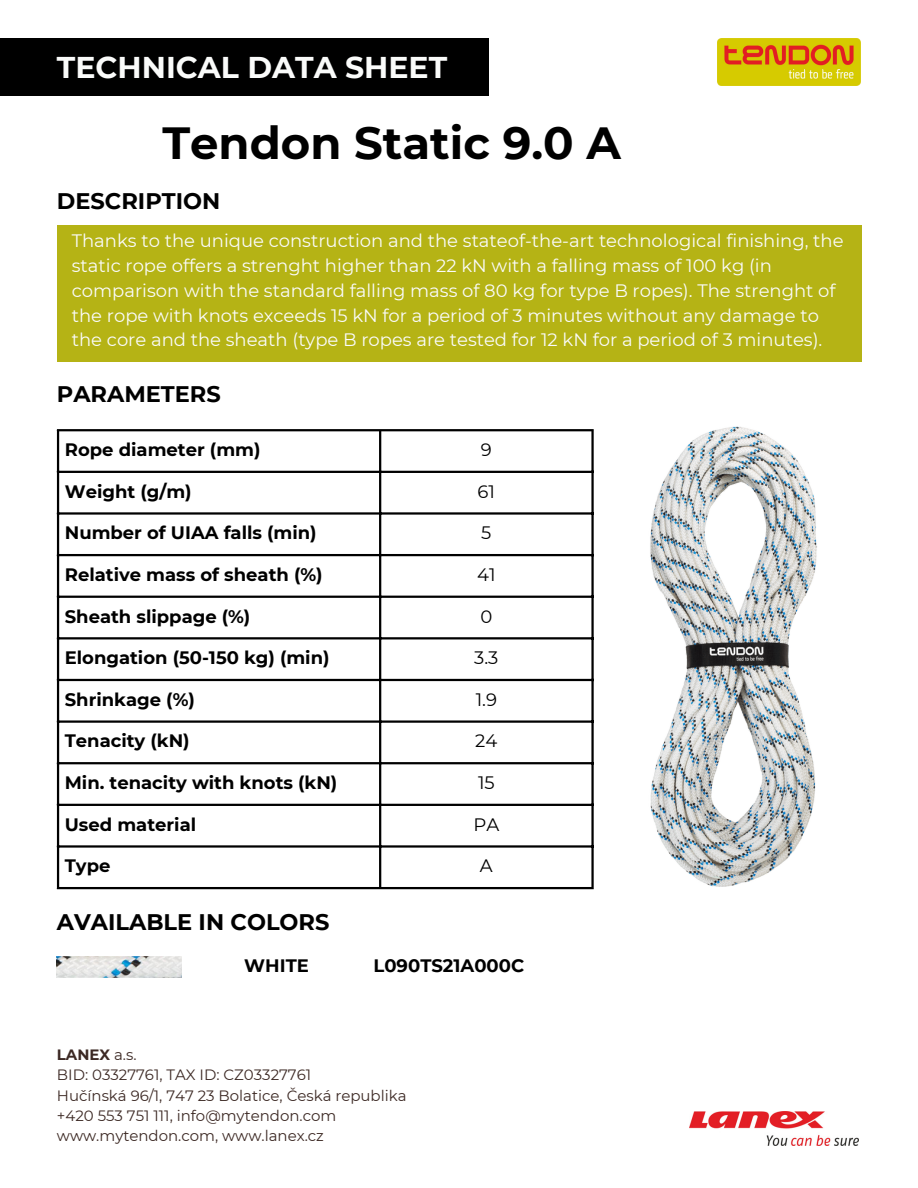
<style>
.page{position:relative;width:918px;height:1188px;background:#fff}
.page>*{position:absolute;margin:0;border:0;box-sizing:border-box;transform-origin:0 0}
.t1{font:700 45px "Montserrat";color:#000}
.t2{font:700 30px "Montserrat";color:#fafbfa}
.t3{font:700 22.5px "Montserrat";color:#000}
.t4{font:18px/24.8px "Montserrat";color:#fafbfa}
.t5{font:700 18px "Montserrat";color:#000}
.t6{font:18px "Montserrat";color:#000}
.t7{font:15px "Montserrat";color:#3c2924}
.t8{font:700 15px "Montserrat";color:#3c2924}
.s1{font-weight:400}
</style>
<div class="page">
<img style="left:650px;top:426px;width:167px;height:460px">
<div style="left:57px;top:225px;width:804px;height:137px;background:#b5b315"></div>
<div style="left:0;top:38px;width:489px;height:58px;background:#000"></div>
<hr style="left:57px;top:431px;width:2px;height:456px;background:#000">
<hr style="left:379px;top:431px;width:2px;height:456px;background:#000">
<hr style="left:591px;top:431px;width:3px;height:456px;background:#000">
<hr style="left:57px;top:429px;width:537px;height:2px;background:#000">
<hr style="left:57px;top:471px;width:537px;height:2px;background:#000">
<hr style="left:57px;top:512px;width:537px;height:3px;background:#000">
<hr style="left:57px;top:554px;width:537px;height:2px;background:#000">
<hr style="left:57px;top:596px;width:537px;height:2px;background:#000">
<hr style="left:57px;top:637px;width:537px;height:2px;background:#000">
<hr style="left:57px;top:679px;width:537px;height:2px;background:#000">
<hr style="left:57px;top:720px;width:537px;height:3px;background:#000">
<hr style="left:57px;top:762px;width:537px;height:2px;background:#000">
<hr style="left:57px;top:804px;width:537px;height:2px;background:#000">
<hr style="left:57px;top:845px;width:537px;height:3px;background:#000">
<hr style="left:57px;top:887px;width:537px;height:2px;background:#000">
<img style="left:718px;top:38px;width:143px;height:48px">
<img style="left:690px;top:1112px;width:168px;height:33px">
<img style="left:57px;top:957px;width:125px;height:21px">
<p class="t2" style="left:57px;top:49px;width:392px">TECHNICAL DATA SHEET</p>
<p class="t1" style="left:162px;top:116px;width:460px">Tendon Static 9.0 A</p>
<h4 class="t3" style="left:57px;top:187px;width:165px">DESCRIPTION</h4>
<p class="t4" style="left:72px;top:229px;width:773px">Thanks to the unique construction and the stateof-the-art technological finishing, the static rope offers a strenght higher than 22 kN with a falling mass of 100 kg (in comparison with the standard falling mass of 80 kg for type B ropes). The strenght of the rope with knots exceeds 15 kN for a period of 3 minutes without any damage to the core and the sheath (type B ropes are tested for 12 kN for a period of 3 minutes).</p>
<p class="t3" style="left:57px;top:381px;width:165px">PARAMETERS</p>
<p class="t5" style="left:65px;top:439px;width:197px">Rope diameter (mm)</p>
<h2 class="t6" style="left:481px;top:439px;width:12px">9</h2>
<h1 class="t5" style="left:65px;top:480px;width:128px">Weight (g/m)</h1>
<h3 class="t6" style="left:478px;top:480px;width:19px">61</h3>
<h5 class="t5" style="left:65px;top:522px;width:253px">Number of UIAA falls (min)</h5>
<h3 class="t6" style="left:481px;top:522px;width:12px">5</h3>
<p class="t5" style="left:65px;top:564px;width:259px">Relative mass of sheath (%)</p>
<p class="t6" style="left:477px;top:564px;width:20px">41</p>
<p class="t5" style="left:65px;top:605px;width:187px">Sheath slippage (%)</p>
<p class="t6" style="left:480px;top:605px;width:13px">0</p>
<p class="t5" style="left:65px;top:647px;width:266px">Elongation (50-150 kg) (min)</p>
<p class="t6" style="left:474px;top:647px;width:26px">3.3</p>
<p class="t5" style="left:65px;top:688px;width:132px">Shrinkage (%)</p>
<p class="t6" style="left:476px;top:688px;width:23px">1.9</p>
<p class="t5" style="left:65px;top:730px;width:126px">Tenacity (kN)</p>
<p class="t6" style="left:475px;top:730px;width:24px">24</p>
<p class="t5" style="left:65px;top:772px;width:274px">Min. tenacity with knots (kN)</p>
<p class="t6" style="left:478px;top:772px;width:18px">15</p>
<p class="t5" style="left:65px;top:813px;width:133px">Used material</p>
<p class="t6" style="left:473px;top:813px;width:27px">PA</p>
<p class="t5" style="left:65px;top:855px;width:47px">Type</p>
<p class="t6" style="left:480px;top:855px;width:14px">A</p>
<p class="t3" style="left:57px;top:908px;width:274px">AVAILABLE IN COLORS</p>
<p class="t5" style="left:244px;top:954px;width:66px">WHITE</p>
<p class="t5" style="left:374px;top:955px;width:152px">L090TS21A000C</p>
<p class="t8" style="left:57px;top:1046px;width:81px">LANEX <span class="s1">a.s.</span></p>
<p class="t7" style="left:57px;top:1066px;width:256px">BID: 03327761, TAX ID: CZ03327761</p>
<p class="t7" style="left:57px;top:1086px;width:351px">Hučínská 96/1, 747 23 Bolatice, Česká republika</p>
<h3 class="t7" style="left:57px;top:1106px;width:281px">+420 553 751 111, info@mytendon.com</h3>
<h4 class="t7" style="left:57px;top:1127px;width:268px">www.mytendon.com, www.lanex.cz</h4>
</div>
